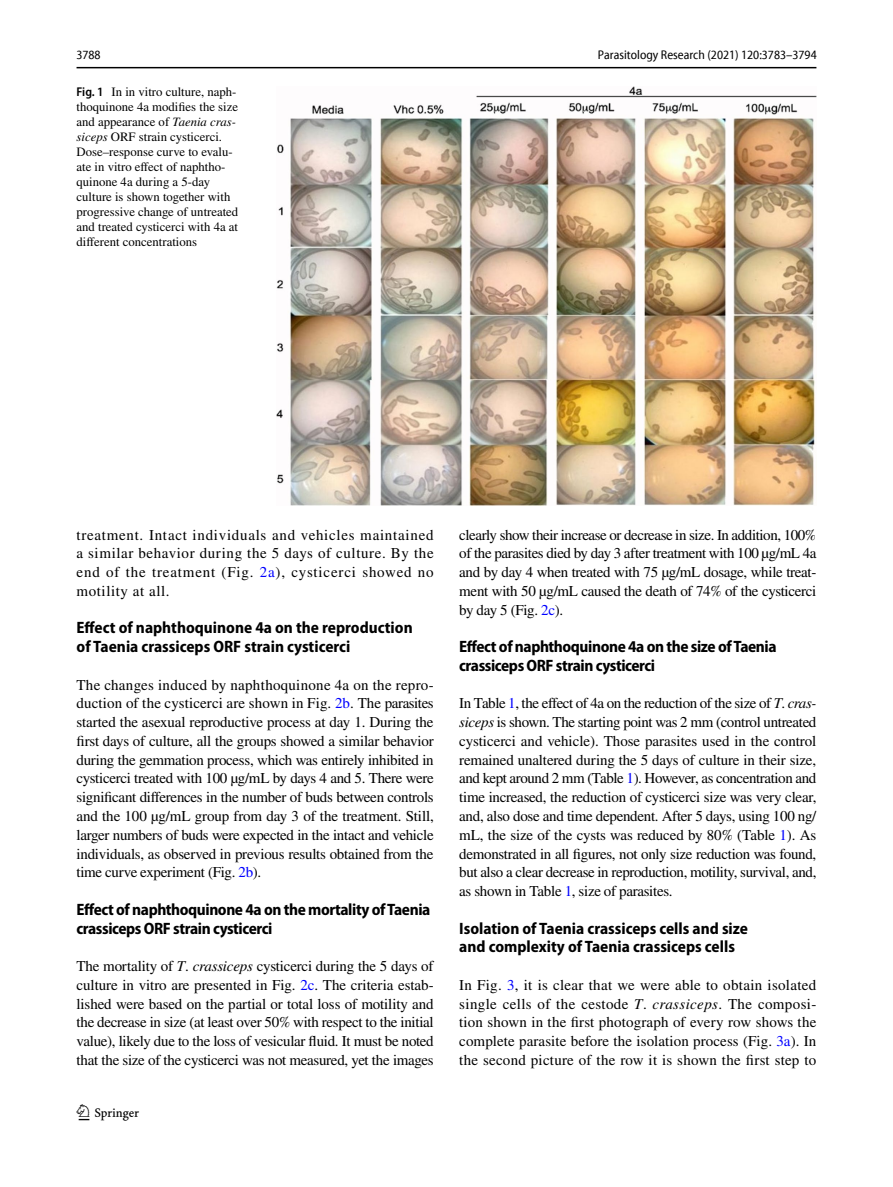
<style>
.page{position:relative;width:893px;height:1187px;background:#fff}
.page>*{position:absolute;margin:0;border:0;box-sizing:border-box;transform-origin:0 0}
.t1{font:22.5px "Springnew Regular 2";color:#000}
.t2{font:700 semi-condensed 16.5px/18.8px "Myriad Pro";letter-spacing:-.01em;color:#000}
.t3{font:15px/18.8px "STIX";letter-spacing:-.02em;color:#000;text-align:justify}
.t4{font:12.75px/15px "STIX";color:#000}
.t5{font:semi-condensed 12.75px "Myriad Pro Unic";color:#000}
.s1{font-family:"Myriad Pro";font-weight:600;font-stretch:semi-condensed}
.s2{font-style:italic}
.s3{color:#00f}
</style>
<div class="page">
<hr style="left:77px;top:67px;width:739px;height:1px;background:#000">
<img style="left:276px;top:87px;width:540px;height:418px">
<p class="t5" style="left:76px;top:50px;width:26px">3788</p>
<p class="t5" style="left:598px;top:50px;width:220px">Parasitology Research (2021) 120:3783–3794</p>
<p class="t4" style="left:77px;top:85px;width:163px"><span class="s1">Fig. 1</span> In in vitro culture, naph&shy;thoquinone 4a modifies the size and appearance of <span class="s2">Taenia cras&shy;siceps</span> ORF strain cysticerci.<br>Dose–response curve to evalu&shy;ate in vitro effect of naphtho&shy;quinone 4a during a 5-day culture is shown together with progressive change of untreated and treated cysticerci with 4a at different concentrations</p>
<p class="t3" style="left:77px;top:526px;width:359px">treatment. Intact individuals and vehicles maintained a similar behavior during the 5 days of culture. By the end of the treatment (Fig. <span class="s3">2a</span>), cysticerci showed no motility at all.</p>
<p class="t2" style="left:77px;top:618px;width:338px">Effect of naphthoquinone 4a on the reproduction of Taenia crassiceps ORF strain cysticerci</p>
<p class="t3" style="left:77px;top:676px;width:359px">The changes induced by naphthoquinone 4a on the repro&shy;duction of the cysticerci are shown in Fig. <span class="s3">2b</span>. The parasites started the asexual reproductive process at day 1. During the first days of culture, all the groups showed a similar behavior during the gemmation process, which was entirely inhibited in cysticerci treated with 100 µg/mL by days 4 and 5. There were significant differences in the number of buds between controls and the 100 µg/mL group from day 3 of the treatment. Still, larger numbers of buds were expected in the intact and vehicle individuals, as observed in previous results obtained from the time curve experiment (Fig. <span class="s3">2b</span>).</p>
<p class="t2" style="left:77px;top:900px;width:355px">Effect of naphthoquinone 4a on the mortality of Taenia crassiceps ORF strain cysticerci</p>
<p class="t3" style="left:77px;top:957px;width:359px">The mortality of <span class="s2">T</span>. <span class="s2">crassiceps</span> cysticerci during the 5 days of culture in vitro are presented in Fig. <span class="s3">2c</span>. The criteria estab&shy;lished were based on the partial or total loss of motility and the decrease in size (at least over 50% with respect to the initial value), likely due to the loss of vesicular fluid. It must be noted that the size of the cysticerci was not measured, yet the images</p>
<h1 class="t1" style="left:79px;top:1104px;width:62px">1 3</h1>
<p class="t3" style="left:459px;top:526px;width:359px">clearly show their increase or decrease in size. In addition, 100% of the parasites died by day 3 after treatment with 100 µg/mL 4a and by day 4 when treated with 75 µg/mL dosage, while treat&shy;ment with 50 µg/mL caused the death of 74% of the cysticerci by day 5 (Fig. <span class="s3">2c</span>).</p>
<p class="t2" style="left:459px;top:637px;width:319px">Effect of naphthoquinone 4a on the size of Taenia crassiceps ORF strain cysticerci</p>
<p class="t3" style="left:459px;top:695px;width:359px">In Table <span class="s3">1</span>, the effect of 4a on the reduction of the size of <span class="s2">T</span>. <span class="s2">cras&shy;siceps</span> is shown. The starting point was 2 mm (control untreated cysticerci and vehicle). Those parasites used in the control remained unaltered during the 5 days of culture in their size, and kept around 2 mm (Table <span class="s3">1</span>). However, as concentration and time increased, the reduction of cysticerci size was very clear, and, also dose and time dependent. After 5 days, using 100 ng/ mL, the size of the cysts was reduced by 80% (Table <span class="s3">1</span>). As demonstrated in all figures, not only size reduction was found, but also a clear decrease in reproduction, motility, survival, and, as shown in Table <span class="s3">1</span>, size of parasites.</p>
<p class="t2" style="left:459px;top:918px;width:290px">Isolation of Taenia crassiceps cells and size and complexity of Taenia crassiceps cells</p>
<p class="t3" style="left:459px;top:976px;width:359px">In Fig. <span class="s3">3</span>, it is clear that we were able to obtain isolated single cells of the cestode <span class="s2">T</span>. <span class="s2">crassiceps</span>. The composi&shy;tion shown in the first photograph of every row shows the complete parasite before the isolation process (Fig. <span class="s3">3a</span>). In the second picture of the row it is shown the first step to</p>
</div>
